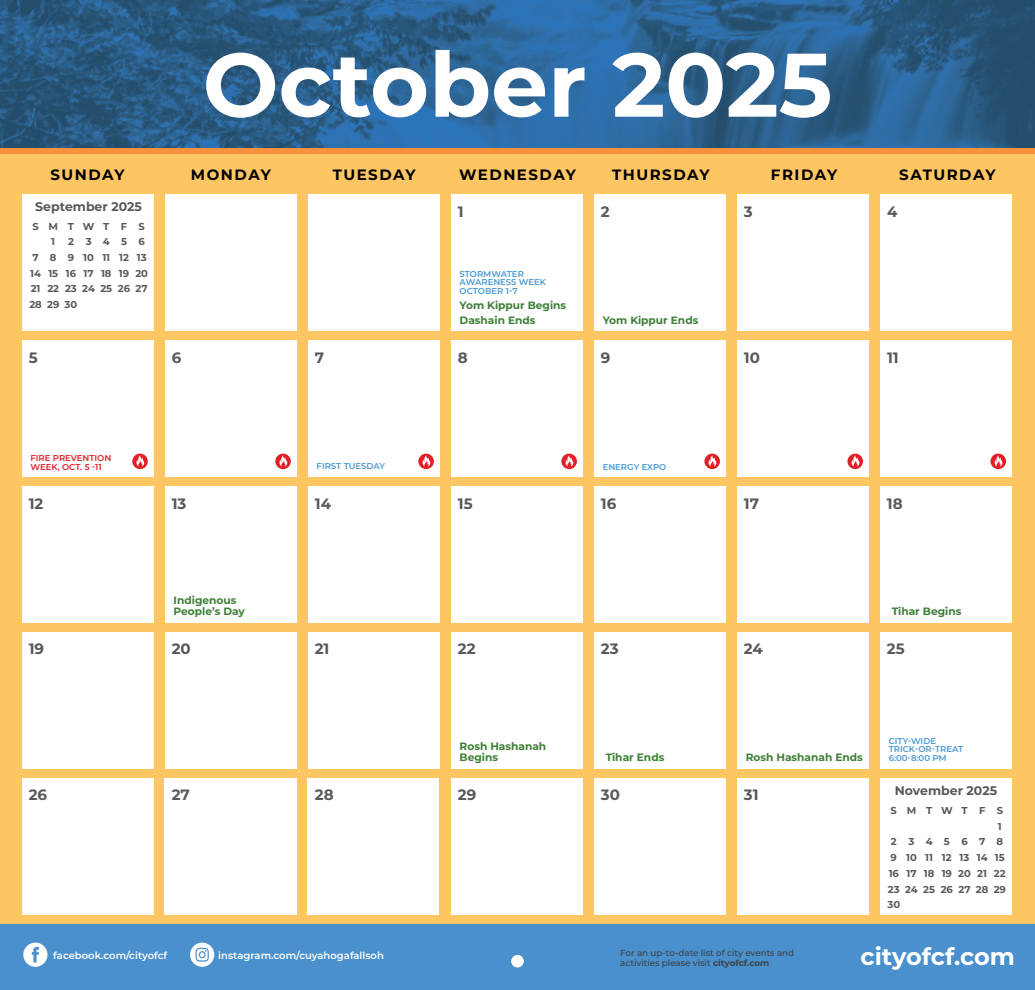
<style>
.page{position:relative;width:1035px;height:990px;background:#fff}
.page>*{position:absolute;margin:0;border:0;box-sizing:border-box;transform-origin:0 0}
.t1{font:700 90px "Montserrat";color:#fff}
.t2{font:700 24px "Montserrat";color:#fff}
.t3{font:700 15px "Montserrat";color:#58595b}
.t4{font:700 15px "Montserrat";letter-spacing:.1em;color:#000}
.t5{font:700 12.5px "Montserrat";color:#58595b}
.t6{font:700 10.62px/11.2px "Montserrat";color:#3d7f35}
.t7{font:700 10px/15.6px "Montserrat";color:#58595b}
.t8{font:600 10px "Montserrat";color:#fff}
.t9{font:700 10px "Montserrat";letter-spacing:.395em;color:#58595b}
.t10{font:700 10px "Montserrat";letter-spacing:1.135em;color:#58595b}
.t11{font:500 8.75px/10px "Montserrat";color:#414042}
.t12{font:600 8.5px/8.8px "Montserrat";color:#4999d4}
.t13{font:600 8.5px/8.8px "Montserrat";color:#e12028}
.s1{font-weight:700}
</style>
<div class="page">
<img style="left:0;top:0;width:1035px;height:148px">
<div style="left:0;top:151px;width:1035px;height:839px;background:#fec663"></div>
<div style="left:22px;top:194px;width:132px;height:137px;background:#fff"></div>
<div style="left:165px;top:194px;width:133px;height:137px;background:#fff"></div>
<div style="left:309px;top:194px;width:131px;height:137px;background:#fff"></div>
<div style="left:452px;top:194px;width:132px;height:137px;background:#fff"></div>
<div style="left:595px;top:194px;width:132px;height:137px;background:#fff"></div>
<div style="left:738px;top:194px;width:131px;height:137px;background:#fff"></div>
<div style="left:881px;top:194px;width:131px;height:137px;background:#fff"></div>
<div style="left:22px;top:340px;width:132px;height:137px;background:#fff"></div>
<div style="left:165px;top:340px;width:133px;height:137px;background:#fff"></div>
<div style="left:309px;top:340px;width:131px;height:137px;background:#fff"></div>
<div style="left:452px;top:340px;width:132px;height:137px;background:#fff"></div>
<div style="left:595px;top:340px;width:132px;height:137px;background:#fff"></div>
<div style="left:738px;top:340px;width:131px;height:137px;background:#fff"></div>
<div style="left:881px;top:340px;width:131px;height:137px;background:#fff"></div>
<div style="left:22px;top:486px;width:132px;height:137px;background:#fff"></div>
<div style="left:165px;top:486px;width:133px;height:137px;background:#fff"></div>
<div style="left:309px;top:486px;width:131px;height:137px;background:#fff"></div>
<div style="left:452px;top:486px;width:132px;height:137px;background:#fff"></div>
<div style="left:595px;top:486px;width:132px;height:137px;background:#fff"></div>
<div style="left:738px;top:486px;width:131px;height:137px;background:#fff"></div>
<div style="left:881px;top:486px;width:131px;height:137px;background:#fff"></div>
<div style="left:22px;top:632px;width:132px;height:137px;background:#fff"></div>
<div style="left:165px;top:632px;width:133px;height:137px;background:#fff"></div>
<div style="left:309px;top:632px;width:131px;height:137px;background:#fff"></div>
<div style="left:452px;top:632px;width:132px;height:137px;background:#fff"></div>
<div style="left:595px;top:632px;width:132px;height:137px;background:#fff"></div>
<div style="left:738px;top:632px;width:131px;height:137px;background:#fff"></div>
<div style="left:881px;top:632px;width:131px;height:137px;background:#fff"></div>
<div style="left:22px;top:778px;width:132px;height:136px;background:#fff"></div>
<div style="left:164px;top:778px;width:132px;height:136px;background:#fff"></div>
<div style="left:307px;top:778px;width:132px;height:136px;background:#fff"></div>
<div style="left:452px;top:778px;width:132px;height:136px;background:#fff"></div>
<div style="left:595px;top:778px;width:132px;height:136px;background:#fff"></div>
<div style="left:738px;top:778px;width:131px;height:136px;background:#fff"></div>
<div style="left:881px;top:778px;width:131px;height:136px;background:#fff"></div>
<div style="left:0;top:924px;width:1035px;height:66px;background:#4990cd"></div>
<div style="left:0;top:148px;width:1035px;height:6px;background:#f7913b"></div>
<svg style="left:190px;top:943px;width:24px;height:24px"></svg>
<svg style="left:23px;top:943px;width:24px;height:24px"></svg>
<div style="left:511px;top:955px;width:13px;height:13px;background:#fff;border-radius:50%"></div>
<svg style="left:132px;top:454px;width:16px;height:15px"></svg>
<svg style="left:135px;top:455px;width:9px;height:12px"></svg>
<svg style="left:275px;top:454px;width:16px;height:15px"></svg>
<svg style="left:278px;top:455px;width:9px;height:12px"></svg>
<svg style="left:418px;top:454px;width:16px;height:15px"></svg>
<svg style="left:421px;top:455px;width:9px;height:12px"></svg>
<svg style="left:561px;top:454px;width:16px;height:15px"></svg>
<svg style="left:564px;top:455px;width:9px;height:12px"></svg>
<svg style="left:704px;top:454px;width:16px;height:15px"></svg>
<svg style="left:708px;top:455px;width:8px;height:12px"></svg>
<svg style="left:847px;top:454px;width:16px;height:15px"></svg>
<svg style="left:851px;top:455px;width:8px;height:12px"></svg>
<div style="left:991px;top:454px;width:15px;height:15px;background:#e21f26;border-radius:50%"></div>
<svg style="left:994px;top:455px;width:8px;height:12px"></svg>
<h1 class="t1" style="left:203px;top:20px;width:631px">October 2025</h1>
<h3 class="t4" style="left:50px;top:164px;width:76px">SUNDAY</h3>
<h3 class="t4" style="left:191px;top:164px;width:81px">MONDAY</h3>
<h3 class="t4" style="left:333px;top:164px;width:84px">TUESDAY</h3>
<h3 class="t4" style="left:459px;top:164px;width:118px">WEDNESDAY</h3>
<h3 class="t4" style="left:612px;top:164px;width:99px">THURSDAY</h3>
<h3 class="t4" style="left:771px;top:164px;width:68px">FRIDAY</h3>
<h3 class="t4" style="left:899px;top:164px;width:98px">SATURDAY</h3>
<p class="t5" style="left:35px;top:198px;width:108px">September 2025</p>
<p class="t7" style="left:51px;top:218px;width:95px;text-indent:-19px">SMTWT F S<br>1</p>
<p class="t7" style="left:68px;top:233px;width:78px">23456</p>
<p class="t9" style="left:33px;top:250px;width:116px">7 8 910111213</p>
<p class="t7" style="left:30px;top:265px;width:119px">14 15 16 17 18 19 20</p>
<p class="t7" style="left:31px;top:280px;width:119px">21 22 23 24 25 26 27</p>
<p class="t7" style="left:29px;top:296px;width:49px">28 29 30</p>
<h3 class="t3" style="left:458px;top:201px;width:7px">1</h3>
<h3 class="t3" style="left:601px;top:201px;width:10px">2</h3>
<h3 class="t3" style="left:744px;top:201px;width:10px">3</h3>
<h3 class="t3" style="left:887px;top:201px;width:12px">4</h3>
<p class="t12" style="left:460px;top:269px;width:88px">STORMWATER<br>AWARENESS WEEK<br>OCTOBER 1-7</p>
<p class="t6" style="left:460px;top:297px;width:108px;line-height:14.9px">Yom Kippur Begins<br>Dashain Ends</p>
<p class="t6" style="left:603px;top:314px;width:97px">Yom Kippur Ends</p>
<h3 class="t3" style="left:29px;top:347px;width:10px">5</h3>
<h3 class="t3" style="left:172px;top:347px;width:11px">6</h3>
<h3 class="t3" style="left:315px;top:347px;width:11px">7</h3>
<h3 class="t3" style="left:458px;top:347px;width:11px">8</h3>
<h3 class="t3" style="left:601px;top:347px;width:11px">9</h3>
<h3 class="t3" style="left:744px;top:347px;width:18px">10</h3>
<h3 class="t3" style="left:887px;top:347px;width:13px">11</h3>
<p class="t13" style="left:31px;top:453px;width:82px">FIRE PREVENTION<br>WEEK, OCT. 5 -11</p>
<p class="t12" style="left:317px;top:461px;width:70px">FIRST TUESDAY</p>
<p class="t12" style="left:603px;top:462px;width:65px">ENERGY EXPO</p>
<h3 class="t3" style="left:29px;top:492px;width:16px">12</h3>
<h3 class="t3" style="left:172px;top:492px;width:16px">13</h3>
<h3 class="t3" style="left:315px;top:492px;width:18px">14</h3>
<h3 class="t3" style="left:458px;top:492px;width:16px">15</h3>
<h3 class="t3" style="left:601px;top:492px;width:17px">16</h3>
<h3 class="t3" style="left:744px;top:492px;width:17px">17</h3>
<h3 class="t3" style="left:887px;top:492px;width:17px">18</h3>
<p class="t6" style="left:174px;top:594px;width:73px">Indigenous<br>People’s Day</p>
<p class="t6" style="left:892px;top:605px;width:71px">Tihar Begins</p>
<h3 class="t3" style="left:29px;top:638px;width:17px">19</h3>
<h3 class="t3" style="left:172px;top:638px;width:21px">20</h3>
<h3 class="t3" style="left:315px;top:638px;width:16px">21</h3>
<h3 class="t3" style="left:458px;top:638px;width:19px">22</h3>
<h3 class="t3" style="left:601px;top:638px;width:19px">23</h3>
<h3 class="t3" style="left:744px;top:638px;width:21px">24</h3>
<h3 class="t3" style="left:887px;top:638px;width:19px">25</h3>
<p class="t6" style="left:460px;top:740px;width:88px">Rosh Hashanah<br>Begins</p>
<p class="t6" style="left:746px;top:751px;width:119px">Rosh Hashanah Ends</p>
<p class="t6" style="left:606px;top:751px;width:60px">Tihar Ends</p>
<h3 class="t3" style="left:29px;top:784px;width:20px">26</h3>
<h3 class="t3" style="left:172px;top:784px;width:20px">27</h3>
<h3 class="t3" style="left:315px;top:784px;width:20px">28</h3>
<h3 class="t3" style="left:458px;top:784px;width:20px">29</h3>
<h3 class="t3" style="left:601px;top:784px;width:21px">30</h3>
<h3 class="t3" style="left:744px;top:784px;width:16px">31</h3>
<p class="t12" style="left:889px;top:736px;width:76px">CITY-WIDE<br>TRICK-OR-TREAT<br>6:00-8:00 PM</p>
<p class="t5" style="left:895px;top:781px;width:104px">November 2025</p>
<p class="t7" style="left:891px;top:802px;width:114px">SMTWT F S</p>
<p class="t7" style="left:998px;top:818px;width:5px">1</p>
<p class="t10" style="left:891px;top:835px;width:114px">2345678</p>
<p class="t7" style="left:891px;top:849px;width:116px">9 10 11 12 13 14 15</p>
<p class="t7" style="left:889px;top:865px;width:119px">16 17 18 19 20 21 22</p>
<p class="t7" style="left:888px;top:881px;width:120px">23 24 25 26 27 28 29</p>
<p class="t7" style="left:887px;top:896px;width:14px">30</p>
<p class="t8" style="left:53px;top:948px;width:116px">facebook.com/cityofcf</p>
<p class="t8" style="left:218px;top:948px;width:167px">instagram.com/cuyahogafallsoh</p>
<h2 class="t2" style="left:861px;top:939px;width:156px">cityofcf.com</h2>
<p class="t11" style="left:620px;top:947px;width:176px">For an up-to-date list of city events and activities please visit <span class="s1">cityofcf.com</span></p>
</div>
